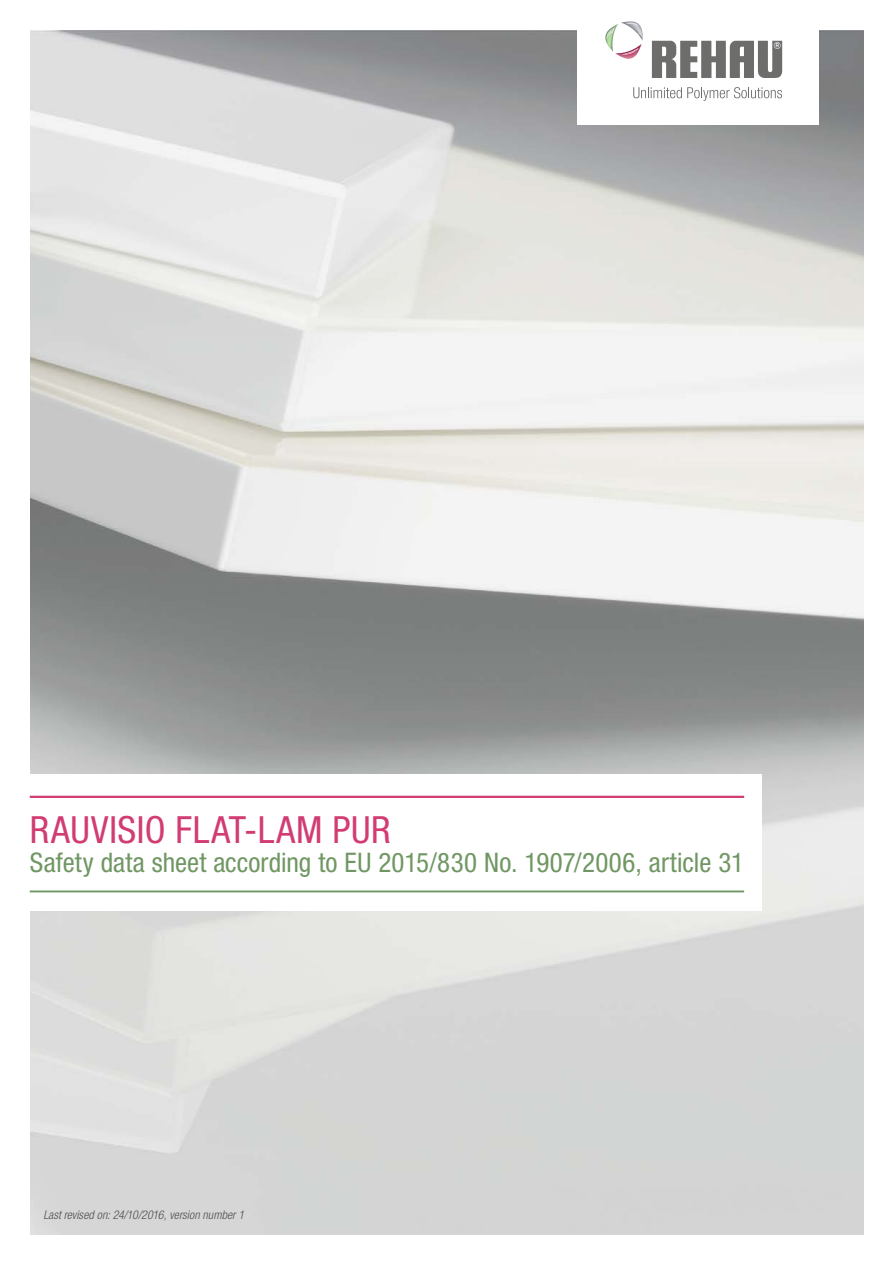
<style>
.page{position:relative;width:893px;height:1263px;background:#fff}
.page>*{position:absolute;margin:0;border:0;box-sizing:border-box;transform-origin:0 0}
.Cover_page_headline{font:condensed 37.5px "Helvetica Neue LTW1 G";letter-spacing:.02em;color:#d13c73}
.Cover_page_subline{font:condensed 27px "Helvetica Neue LTW1 G";letter-spacing:.005em;color:#709763}
.t1{font:italic 300 condensed 12px "Helvetica Neue LTW1 G";letter-spacing:.005em;color:#4e4e4d}
</style>
<div class="page">
<hr style="left:30px;top:796px;width:714px;height:2px;background:#d13c73">
<hr style="left:30px;top:890px;width:714px;height:2px;background:#709763">
<svg style="left:633px;top:87px;width:149px;height:14px"></svg>
<svg style="left:652px;top:41px;width:130px;height:37px"></svg>
<svg style="left:605px;top:21px;width:38px;height:38px"></svg>
<p class="Cover_page_headline" style="left:30px;top:807px;width:362px">RAUVISIO FLAT-LAM PUR</p>
<p class="Cover_page_subline" style="left:30px;top:846px;width:716px">Safety data sheet according to EU 2015/830 No. 1907/2006, article 31</p>
<p class="t1" style="left:43px;top:1208px;width:202px">Last revised on: 24/10/2016, version number 1</p>
</div>
